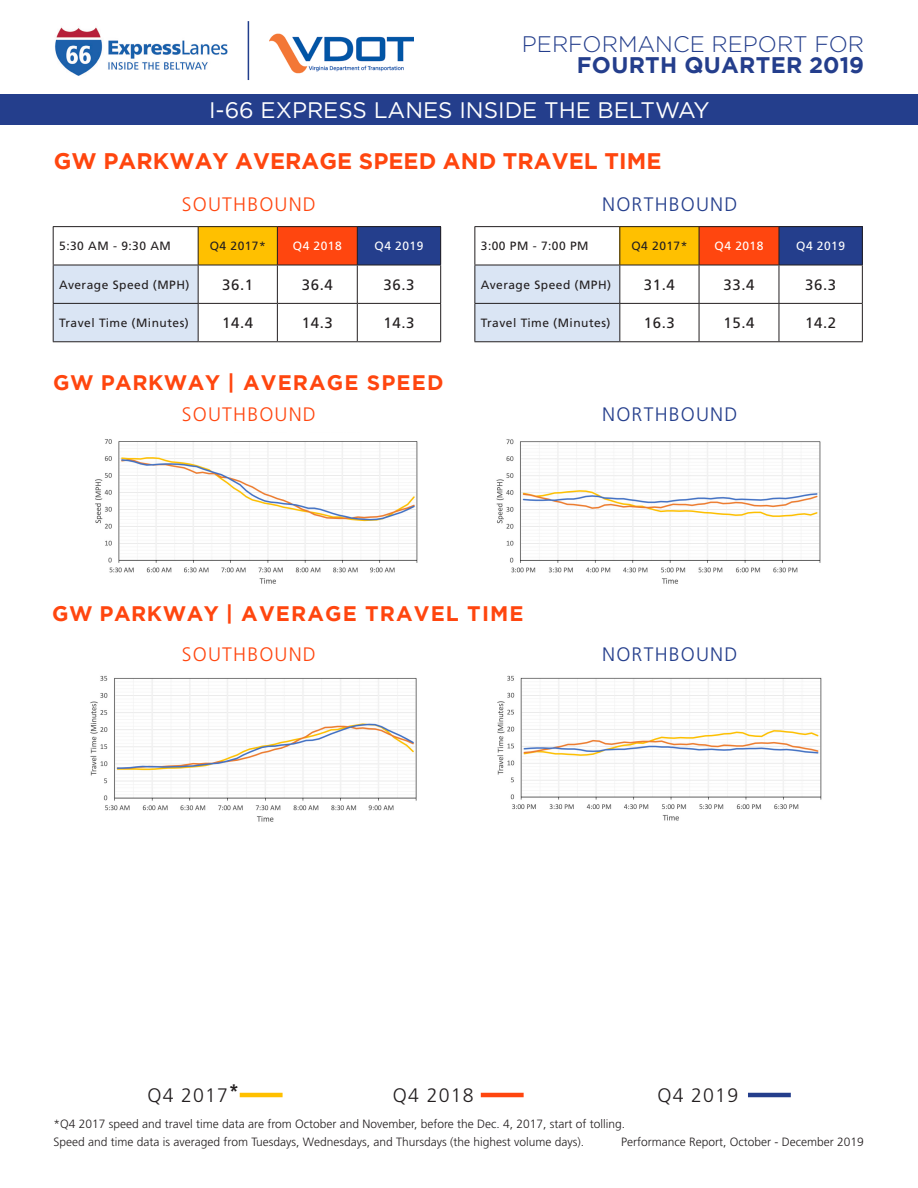
<style>
.page{position:relative;width:918px;height:1188px;background:#fff}
.page>*{position:absolute;margin:0;border:0;box-sizing:border-box;transform-origin:0 0}
.t1{font:700 22.5px "Gotham";letter-spacing:.005em;color:#ff460f}
.t2{font:22.5px "Gotham";color:#fff}
.t3{font:300 22.5px "Gotham";color:#243e8c}
.t4{font:700 22.5px "Gotham";letter-spacing:.015em;color:#243e8c}
.t5{font:700 21px "Gotham";letter-spacing:.055em;color:#ff460f}
.t6{font:300 19.5px "Frutiger LT Std";letter-spacing:.06em;color:#ff460f}
.t7{font:300 19.5px "Frutiger LT Std";letter-spacing:.06em;color:#243e8c}
.t8{font:300 19.5px "Frutiger LT Std";letter-spacing:.06em;color:#231f20}
.t9{font:15px "Frutiger LT Std";letter-spacing:.04em;color:#231f20}
.t10{font:300 12px "Frutiger LT Std";color:#231f20}
.t11{font:12px "Frutiger LT Std";letter-spacing:.04em;color:#231f20}
.t12{font:12px "Frutiger LT Std";letter-spacing:.04em;color:#fff}
</style>
<div class="page">
<img style="left:55px;top:27px;width:173px;height:49px">
<div style="left:0;top:94px;width:918px;height:31px;background:#243e8c"></div>
<img style="left:270px;top:34px;width:144px;height:40px">
<hr style="left:248px;top:21px;width:1px;height:59px;background:#213d8c">
<hr style="left:481px;top:1093px;width:43px;height:4px;background:#ff460f">
<hr style="left:240px;top:1093px;width:43px;height:4px;background:#ffc000">
<hr style="left:748px;top:1093px;width:43px;height:4px;background:#243e8c">
<img style="left:496px;top:439px;width:325px;height:145px">
<img style="left:497px;top:675px;width:325px;height:146px">
<img style="left:95px;top:439px;width:323px;height:145px">
<img style="left:90px;top:675px;width:327px;height:147px">
<div style="left:198px;top:227px;width:79px;height:38px;background:#ffc000"></div>
<div style="left:277px;top:227px;width:80px;height:38px;background:#ff460f"></div>
<div style="left:357px;top:227px;width:84px;height:38px;background:#243e8c"></div>
<div style="left:54px;top:266px;width:144px;height:75px;background:#dae5f4"></div>
<hr style="left:53px;top:226px;width:145px;height:1px;background:#231f20">
<hr style="left:53px;top:227px;width:1px;height:38px;background:#231f20">
<hr style="left:53px;top:265px;width:145px;height:1px;background:#231f20">
<hr style="left:198px;top:226px;width:79px;height:1px;background:#231f20">
<hr style="left:198px;top:227px;width:1px;height:38px;background:#231f20">
<hr style="left:277px;top:226px;width:80px;height:1px;background:#231f20">
<hr style="left:277px;top:227px;width:1px;height:38px;background:#231f20">
<hr style="left:357px;top:226px;width:84px;height:1px;background:#231f20">
<hr style="left:357px;top:227px;width:1px;height:38px;background:#231f20">
<hr style="left:440px;top:227px;width:1px;height:38px;background:#231f20">
<hr style="left:198px;top:265px;width:79px;height:1px;background:#231f20">
<hr style="left:277px;top:265px;width:80px;height:1px;background:#231f20">
<hr style="left:357px;top:265px;width:84px;height:1px;background:#231f20">
<hr style="left:53px;top:265px;width:1px;height:38px;background:#231f20">
<hr style="left:198px;top:265px;width:1px;height:38px;background:#231f20">
<hr style="left:277px;top:265px;width:1px;height:38px;background:#231f20">
<hr style="left:357px;top:265px;width:1px;height:38px;background:#231f20">
<hr style="left:440px;top:265px;width:1px;height:38px;background:#231f20">
<hr style="left:53px;top:303px;width:145px;height:1px;background:#231f20">
<hr style="left:53px;top:304px;width:1px;height:37px;background:#231f20">
<hr style="left:198px;top:303px;width:79px;height:1px;background:#231f20">
<hr style="left:198px;top:304px;width:1px;height:37px;background:#231f20">
<hr style="left:277px;top:303px;width:80px;height:1px;background:#231f20">
<hr style="left:277px;top:304px;width:1px;height:37px;background:#231f20">
<hr style="left:357px;top:303px;width:84px;height:1px;background:#231f20">
<hr style="left:357px;top:304px;width:1px;height:37px;background:#231f20">
<hr style="left:440px;top:304px;width:1px;height:37px;background:#231f20">
<hr style="left:53px;top:341px;width:145px;height:1px;background:#231f20">
<hr style="left:198px;top:341px;width:79px;height:1px;background:#231f20">
<hr style="left:277px;top:341px;width:80px;height:1px;background:#231f20">
<hr style="left:357px;top:341px;width:84px;height:1px;background:#231f20">
<div style="left:620px;top:227px;width:79px;height:38px;background:#ffc000"></div>
<div style="left:699px;top:227px;width:80px;height:38px;background:#ff460f"></div>
<div style="left:779px;top:227px;width:83px;height:38px;background:#243e8c"></div>
<div style="left:475px;top:266px;width:144px;height:75px;background:#dae5f4"></div>
<hr style="left:474px;top:226px;width:146px;height:1px;background:#231f20">
<hr style="left:474px;top:227px;width:1px;height:38px;background:#231f20">
<hr style="left:474px;top:265px;width:146px;height:1px;background:#231f20">
<hr style="left:620px;top:226px;width:79px;height:1px;background:#231f20">
<hr style="left:619px;top:227px;width:1px;height:38px;background:#231f20">
<hr style="left:699px;top:226px;width:80px;height:1px;background:#231f20">
<hr style="left:699px;top:227px;width:1px;height:38px;background:#231f20">
<hr style="left:779px;top:226px;width:84px;height:1px;background:#231f20">
<hr style="left:779px;top:227px;width:1px;height:38px;background:#231f20">
<hr style="left:862px;top:227px;width:1px;height:38px;background:#231f20">
<hr style="left:620px;top:265px;width:79px;height:1px;background:#231f20">
<hr style="left:699px;top:265px;width:80px;height:1px;background:#231f20">
<hr style="left:779px;top:265px;width:84px;height:1px;background:#231f20">
<hr style="left:474px;top:265px;width:1px;height:38px;background:#231f20">
<hr style="left:619px;top:265px;width:1px;height:38px;background:#231f20">
<hr style="left:699px;top:265px;width:1px;height:38px;background:#231f20">
<hr style="left:779px;top:265px;width:1px;height:38px;background:#231f20">
<hr style="left:862px;top:265px;width:1px;height:38px;background:#231f20">
<hr style="left:474px;top:303px;width:146px;height:1px;background:#231f20">
<hr style="left:474px;top:304px;width:1px;height:37px;background:#231f20">
<hr style="left:620px;top:303px;width:79px;height:1px;background:#231f20">
<hr style="left:619px;top:304px;width:1px;height:37px;background:#231f20">
<hr style="left:699px;top:303px;width:80px;height:1px;background:#231f20">
<hr style="left:699px;top:304px;width:1px;height:37px;background:#231f20">
<hr style="left:779px;top:303px;width:84px;height:1px;background:#231f20">
<hr style="left:779px;top:304px;width:1px;height:37px;background:#231f20">
<hr style="left:862px;top:304px;width:1px;height:37px;background:#231f20">
<hr style="left:474px;top:341px;width:146px;height:1px;background:#231f20">
<hr style="left:620px;top:341px;width:79px;height:1px;background:#231f20">
<hr style="left:699px;top:341px;width:80px;height:1px;background:#231f20">
<hr style="left:779px;top:341px;width:84px;height:1px;background:#231f20">
<h1 class="t3" style="left:522px;top:32px;width:344px">PERFORMANCE REPORT FOR</h1>
<h1 class="t4" style="left:577px;top:52px;width:289px">FOURTH QUARTER 2019</h1>
<h1 class="t2" style="left:209px;top:97px;width:502px">I-66 EXPRESS LANES INSIDE THE BELTWAY</h1>
<p class="t1" style="left:54px;top:148px;width:609px">GW PARKWAY AVERAGE SPEED AND TRAVEL TIME</p>
<p class="t6" style="left:182px;top:194px;width:136px">SOUTHBOUND</p>
<p class="t7" style="left:602px;top:194px;width:137px">NORTHBOUND</p>
<p class="t11" style="left:59px;top:239px;width:113px">5:30 AM - 9:30 AM</p>
<p class="t11" style="left:210px;top:239px;width:58px">Q4 2017*</p>
<p class="t12" style="left:293px;top:239px;width:50px">Q4 2018</p>
<p class="t12" style="left:375px;top:239px;width:50px">Q4 2019</p>
<p class="t11" style="left:59px;top:277px;width:132px">Average Speed (MPH)</p>
<p class="t9" style="left:222px;top:276px;width:32px">36.1</p>
<p class="t9" style="left:302px;top:276px;width:32px">36.4</p>
<p class="t9" style="left:383px;top:276px;width:32px">36.3</p>
<p class="t11" style="left:59px;top:316px;width:131px">Travel Time (Minutes)</p>
<p class="t9" style="left:222px;top:314px;width:32px">14.4</p>
<p class="t9" style="left:302px;top:314px;width:32px">14.3</p>
<p class="t9" style="left:383px;top:314px;width:32px">14.3</p>
<p class="t11" style="left:481px;top:239px;width:109px">3:00 PM - 7:00 PM</p>
<p class="t11" style="left:631px;top:239px;width:58px">Q4 2017*</p>
<p class="t12" style="left:715px;top:239px;width:50px">Q4 2018</p>
<p class="t12" style="left:796px;top:239px;width:50px">Q4 2019</p>
<p class="t11" style="left:481px;top:277px;width:132px">Average Speed (MPH)</p>
<p class="t9" style="left:644px;top:276px;width:32px">31.4</p>
<p class="t9" style="left:724px;top:276px;width:32px">33.4</p>
<p class="t9" style="left:805px;top:276px;width:32px">36.3</p>
<p class="t11" style="left:481px;top:316px;width:131px">Travel Time (Minutes)</p>
<p class="t9" style="left:644px;top:314px;width:32px">16.3</p>
<p class="t9" style="left:724px;top:314px;width:32px">15.4</p>
<p class="t9" style="left:805px;top:314px;width:32px">14.2</p>
<p class="t5" style="left:53px;top:371px;width:392px">GW PARKWAY | AVERAGE SPEED</p>
<p class="t6" style="left:182px;top:403px;width:136px">SOUTHBOUND</p>
<p class="t7" style="left:602px;top:403px;width:137px">NORTHBOUND</p>
<p class="t5" style="left:52px;top:602px;width:473px">GW PARKWAY | AVERAGE TRAVEL TIME</p>
<p class="t6" style="left:182px;top:643px;width:136px">SOUTHBOUND</p>
<p class="t7" style="left:602px;top:643px;width:137px">NORTHBOUND</p>
<h3 class="t8" style="left:147px;top:1085px;width:93px">Q4 2017<sup>*</sup></h3>
<h3 class="t8" style="left:393px;top:1085px;width:82px">Q4 2018</h3>
<h3 class="t8" style="left:657px;top:1085px;width:82px">Q4 2019</h3>
<p class="t10" style="left:54px;top:1117px;width:573px">*Q4 2017 speed and travel time data are from October and November, before the Dec. 4, 2017, start of tolling.</p>
<p class="t10" style="left:54px;top:1135px;width:532px">Speed and time data is averaged from Tuesdays, Wednesdays, and Thursdays (the highest volume days).</p>
<p class="t10" style="left:621px;top:1135px;width:244px">Performance Report, October - December 2019</p>
</div>
